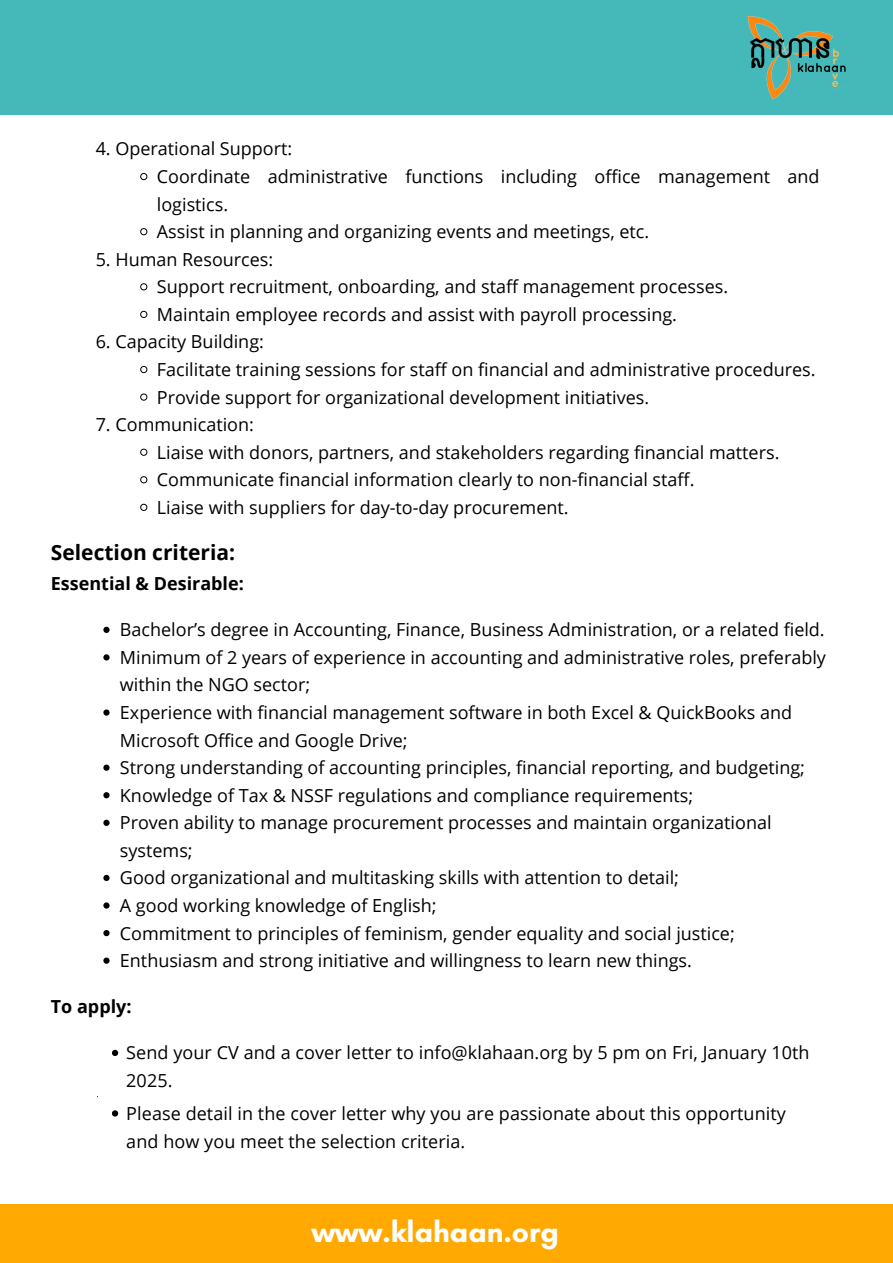
<style>
.page{position:relative;width:893px;height:1263px;background:#fff}
.page>*{position:absolute;margin:0;border:0;box-sizing:border-box;transform-origin:0 0}
.t1{font:700 30px "Glacial Indifference";color:#fff}
.t2{font:700 21px "Open Sans";color:#000}
.t3{font:18px/27.6px "Open Sans";color:#000}
.t4{font:700 18px "Open Sans";color:#000}
</style>
<div class="page">
<svg style="left:103px;top:627px;width:7px;height:6px"></svg>
<svg style="left:103px;top:654px;width:7px;height:6px"></svg>
<svg style="left:103px;top:709px;width:7px;height:7px"></svg>
<svg style="left:103px;top:764px;width:7px;height:7px"></svg>
<svg style="left:103px;top:792px;width:7px;height:6px"></svg>
<svg style="left:103px;top:820px;width:7px;height:6px"></svg>
<svg style="left:103px;top:875px;width:7px;height:6px"></svg>
<svg style="left:103px;top:902px;width:7px;height:6px"></svg>
<svg style="left:103px;top:930px;width:7px;height:6px"></svg>
<svg style="left:103px;top:957px;width:7px;height:7px"></svg>
<svg style="left:140px;top:173px;width:7px;height:7px"></svg>
<svg style="left:140px;top:228px;width:7px;height:7px"></svg>
<svg style="left:140px;top:283px;width:7px;height:8px"></svg>
<svg style="left:140px;top:311px;width:7px;height:7px"></svg>
<svg style="left:140px;top:366px;width:7px;height:7px"></svg>
<svg style="left:140px;top:393px;width:7px;height:8px"></svg>
<svg style="left:140px;top:448px;width:7px;height:8px"></svg>
<svg style="left:140px;top:476px;width:7px;height:7px"></svg>
<svg style="left:140px;top:504px;width:7px;height:7px"></svg>
<svg style="left:112px;top:1050px;width:6px;height:6px"></svg>
<svg style="left:112px;top:1110px;width:6px;height:6px"></svg>
<div style="left:0;top:1203px;width:893px;height:60px;background:#ffa902"></div>
<div style="left:0;top:0;width:893px;height:115px;background:#45b9b9"></div>
<img style="left:747px;top:16px;width:99px;height:84px">
<p class="t3" style="left:96px;top:135px;width:198px">4. Operational Support:</p>
<h2 class="t3" style="left:157px;top:162px;width:664px">Coordinate administrative functions including office management and logistics.</h2>
<h3 class="t3" style="left:157px;top:217px;width:494px">Assist in planning and organizing events and meetings, etc.</h3>
<p class="t3" style="left:96px;top:245px;width:179px">5. Human Resources:</p>
<p class="t3" style="left:157px;top:272px;width:573px">Support recruitment, onboarding, and staff management processes.</p>
<p class="t3" style="left:157px;top:300px;width:521px">Maintain employee records and assist with payroll processing.</p>
<p class="t3" style="left:96px;top:328px;width:170px">6. Capacity Building:</p>
<p class="t3" style="left:157px;top:355px;width:660px">Facilitate training sessions for staff on financial and administrative procedures.</p>
<p class="t3" style="left:157px;top:383px;width:494px">Provide support for organizational development initiatives.</p>
<p class="t3" style="left:96px;top:410px;width:160px">7. Communication:</p>
<p class="t3" style="left:157px;top:438px;width:624px">Liaise with donors, partners, and stakeholders regarding financial matters.</p>
<p class="t3" style="left:157px;top:465px;width:539px">Communicate financial information clearly to non-financial staff.</p>
<p class="t3" style="left:157px;top:493px;width:413px">Liaise with suppliers for day-to-day procurement.</p>
<p class="t2" style="left:51px;top:537px;width:186px">Selection criteria:</p>
<p class="t4" style="left:51px;top:570px;width:194px">Essential &amp; Desirable:</p>
<p class="t3" style="left:120px;top:615px;width:706px">Bachelor’s degree in Accounting, Finance, Business Administration, or a related field.</p>
<p class="t3" style="left:120px;top:643px;width:707px">Minimum of 2 years of experience in accounting and administrative roles, preferably within the NGO sector;</p>
<p class="t3" style="left:120px;top:698px;width:674px">Experience with financial management software in both Excel &amp; QuickBooks and<br>Microsoft Office and Google Drive;</p>
<p class="t3" style="left:120px;top:753px;width:686px">Strong understanding of accounting principles, financial reporting, and budgeting;</p>
<p class="t3" style="left:120px;top:781px;width:575px">Knowledge of Tax &amp; NSSF regulations and compliance requirements;</p>
<p class="t3" style="left:120px;top:808px;width:653px">Proven ability to manage procurement processes and maintain organizational systems;</p>
<p class="t3" style="left:120px;top:864px;width:560px">Good organizational and multitasking skills with attention to detail;</p>
<p class="t3" style="left:120px;top:891px;width:318px">A good working knowledge of English;</p>
<p class="t3" style="left:120px;top:919px;width:616px">Commitment to principles of feminism, gender equality and social justice;</p>
<p class="t3" style="left:120px;top:946px;width:573px">Enthusiasm and strong initiative and willingness to learn new things.</p>
<p class="t4" style="left:51px;top:994px;width:82px">To apply:</p>
<h3 class="t3" style="left:126px;top:1038px;width:685px;line-height:28px">Send your CV and a cover letter to info@klahaan.org by 5 pm on Fri, January 10th<br>2025.</h3>
<p class="t3" style="left:126px;top:1098px;width:661px;line-height:28px">Please detail in the cover letter why you are passionate about this opportunity and how you meet the selection criteria.</p>
<p class="t1" style="left:184px;top:1213px;width:504px">www.klahaan.org/contact-and-jobs</p>
<h1 class="t1" style="left:312px;top:1213px;width:249px">www.klahaan.org</h1>
</div>
